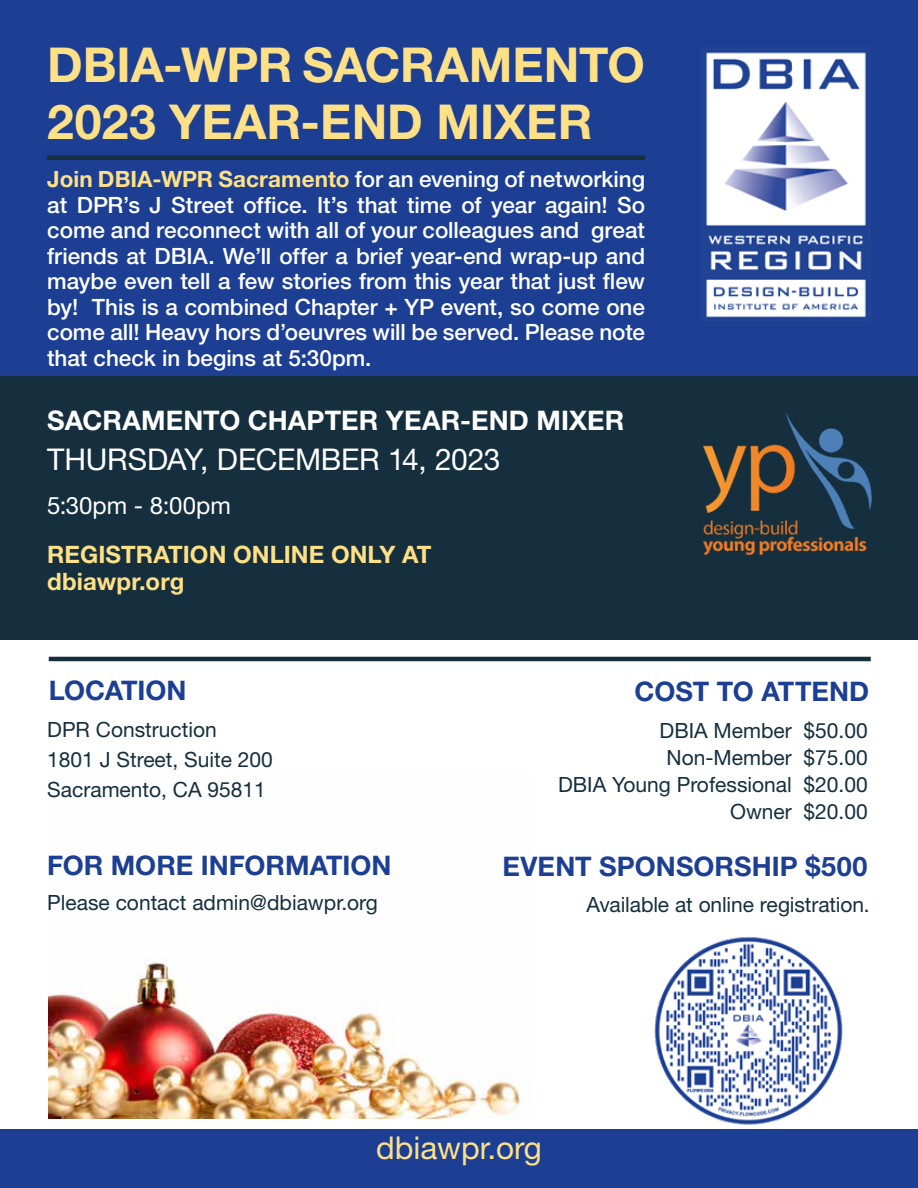
<style>
.page{position:relative;width:918px;height:1188px;background:#fff}
.page>*{position:absolute;margin:0;border:0;box-sizing:border-box;transform-origin:0 0}
.t1{font:700 48.15px/57.8px "Helvetica Neue LT Std";color:#fee087}
.t2{font:31.5px "Helvetica Neue LT Std";color:#fee086}
.t3{font:30px "Helvetica Neue LT Std";letter-spacing:-.005em;color:#fff}
.t4{font:700 27px "Helvetica Neue LT Std";color:#1c3f94}
.t5{font:700 27px "Helvetica Neue LT Std";letter-spacing:.005em;color:#fff}
.t6{font:700 24px/27px "Helvetica Neue LT Std";color:#fee087}
.t7{font:24px "Helvetica Neue LT Std";letter-spacing:.005em;color:#fff}
.t8{font:500 22.5px/25.5px "Helvetica Neue LT Std";color:#fff;text-align:justify}
.t9{font:21px/27px "Helvetica Neue LT Std";color:#152f3e}
.s1{font-weight:700;color:#fee087}
</style>
<div class="page">
<div style="left:0;top:0;width:918px;height:376px;background:#1c3f94"></div>
<div style="left:0;top:1129px;width:918px;height:59px;background:#1c3f94"></div>
<img style="left:49px;top:962px;width:472px;height:156px">
<div style="left:0;top:376px;width:918px;height:263px;background:#152f3e"></div>
<div style="left:47px;top:155px;width:598px;height:5px;background:#152f3e"></div>
<hr style="left:49px;top:657px;width:822px;height:4px;background:#152f3e">
<img style="left:706px;top:52px;width:160px;height:266px">
<img style="left:654px;top:937px;width:189px;height:188px">
<img style="left:703px;top:412px;width:169px;height:144px">
<h1 class="t1" style="left:47px;top:35px;width:599px">DBIA-WPR SACRAMENTO<br>2023 YEAR-END MIXER</h1>
<p class="t8" style="left:47px;top:166px;width:599px"><span class="s1">Join DBIA-WPR Sacramento</span> for an evening of networking at DPR’s J Street office. It’s that time of year again! So come and reconnect with all of your colleagues and great friends at DBIA. We’ll offer a brief year-end wrap-up and maybe even tell a few stories from this year that just flew by! This is a combined Chapter + YP event, so come one come all! Heavy hors d’oeuvres will be served. Please note that check in begins at 5:30pm.</p>
<p class="t5" style="left:47px;top:404px;width:579px">SACRAMENTO CHAPTER YEAR-END MIXER</p>
<h3 class="t3" style="left:47px;top:442px;width:455px">THURSDAY, DECEMBER 14, 2023</h3>
<p class="t7" style="left:47px;top:491px;width:185px">5:30pm - 8:00pm</p>
<p class="t6" style="left:47px;top:541px;width:386px">REGISTRATION ONLINE ONLY AT dbiawpr.org</p>
<p class="t4" style="left:49px;top:674px;width:139px">LOCATION</p>
<p class="t4" style="left:634px;top:675px;width:236px">COST TO ATTEND</p>
<p class="t9" style="left:47px;top:714px;width:227px;line-height:30px">DPR Construction<br>1801 J Street, Suite 200<br>Sacramento, CA 95811</p>
<p class="t9" style="left:558px;top:717px;width:311px;text-align:right">DBIA Member $50.00<br>Non-Member $75.00<br>DBIA Young Professional $20.00<br>Owner $20.00</p>
<p class="t4" style="left:47px;top:848px;width:346px">FOR MORE INFORMATION</p>
<p class="t9" style="left:47px;top:889px;width:332px">Please contact admin@dbiawpr.org</p>
<p class="t4" style="left:502px;top:850px;width:366px">EVENT SPONSORSHIP $500</p>
<p class="t9" style="left:587px;top:891px;width:285px">Available at online registration.</p>
<h2 class="t2" style="left:376px;top:1129px;width:167px">dbiawpr.org</h2>
</div>
